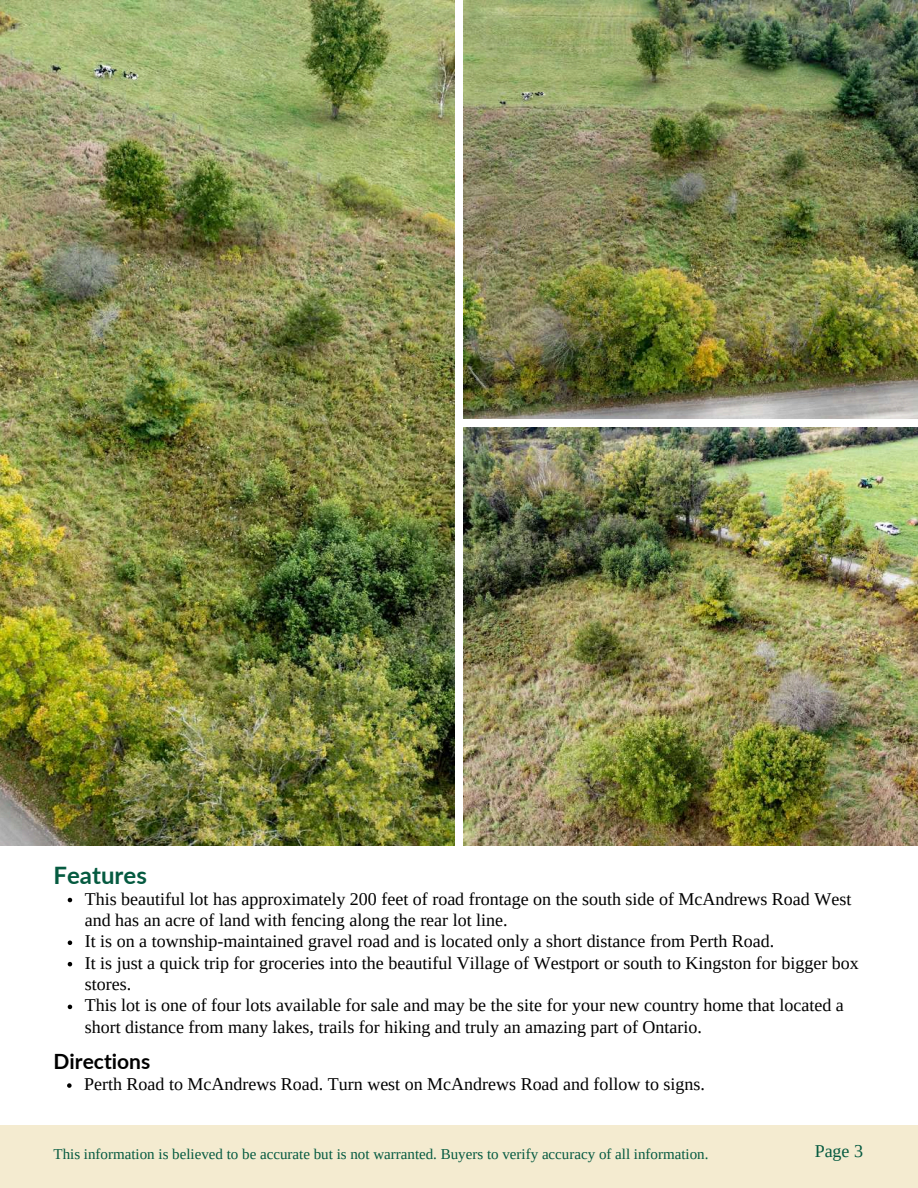
<style>
.page{position:relative;width:918px;height:1188px;background:#fff}
.page>*{position:absolute;margin:0;border:0;box-sizing:border-box;transform-origin:0 0}
.t1{font:700 24px "Lato";color:#055a40}
.t2{font:700 21px "Lato";color:#000}
.t3{font:18px/21.3px "Tinos";color:#000}
.t4{font:18px "Tinos";color:#055a40}
.t5{font:15px "Tinos";color:#055a40}
</style>
<div class="page">
<img style="left:464px;top:428px;width:454px;height:418px">
<img style="left:464px;top:0;width:454px;height:418px">
<img style="left:0;top:0;width:454px;height:846px">
<div style="left:0;top:1125px;width:918px;height:63px;background:#f4ebd0"></div>
<svg style="left:68px;top:898px;width:4px;height:4px"></svg>
<svg style="left:68px;top:941px;width:4px;height:4px"></svg>
<svg style="left:68px;top:962px;width:4px;height:4px"></svg>
<svg style="left:68px;top:1005px;width:4px;height:4px"></svg>
<svg style="left:67px;top:1083px;width:5px;height:5px"></svg>
<h1 class="t1" style="left:54px;top:860px;width:95px">Features</h1>
<p class="t3" style="left:85px;top:888px;width:776px">This beautiful lot has approximately 200 feet of road frontage on the south side of McAndrews Road West and has an acre of land with fencing along the rear lot line.<br>It is on a township-maintained gravel road and is located only a short distance from Perth Road.<br>It is just a quick trip for groceries into the beautiful Village of Westport or south to Kingston for bigger box stores.<br>This lot is one of four lots available for sale and may be the site for your new country home that located a short distance from many lakes, trails for hiking and truly an amazing part of Ontario.</p>
<p class="t2" style="left:54px;top:1049px;width:98px">Directions</p>
<p class="t3" style="left:84px;top:1073px;width:622px">Perth Road to McAndrews Road. Turn west on McAndrews Road and follow to signs.</p>
<p class="t5" style="left:54px;top:1146px;width:656px">This information is believed to be accurate but is not warranted. Buyers to verify accuracy of all information.</p>
<p class="t4" style="left:815px;top:1141px;width:50px">Page 3</p>
</div>
